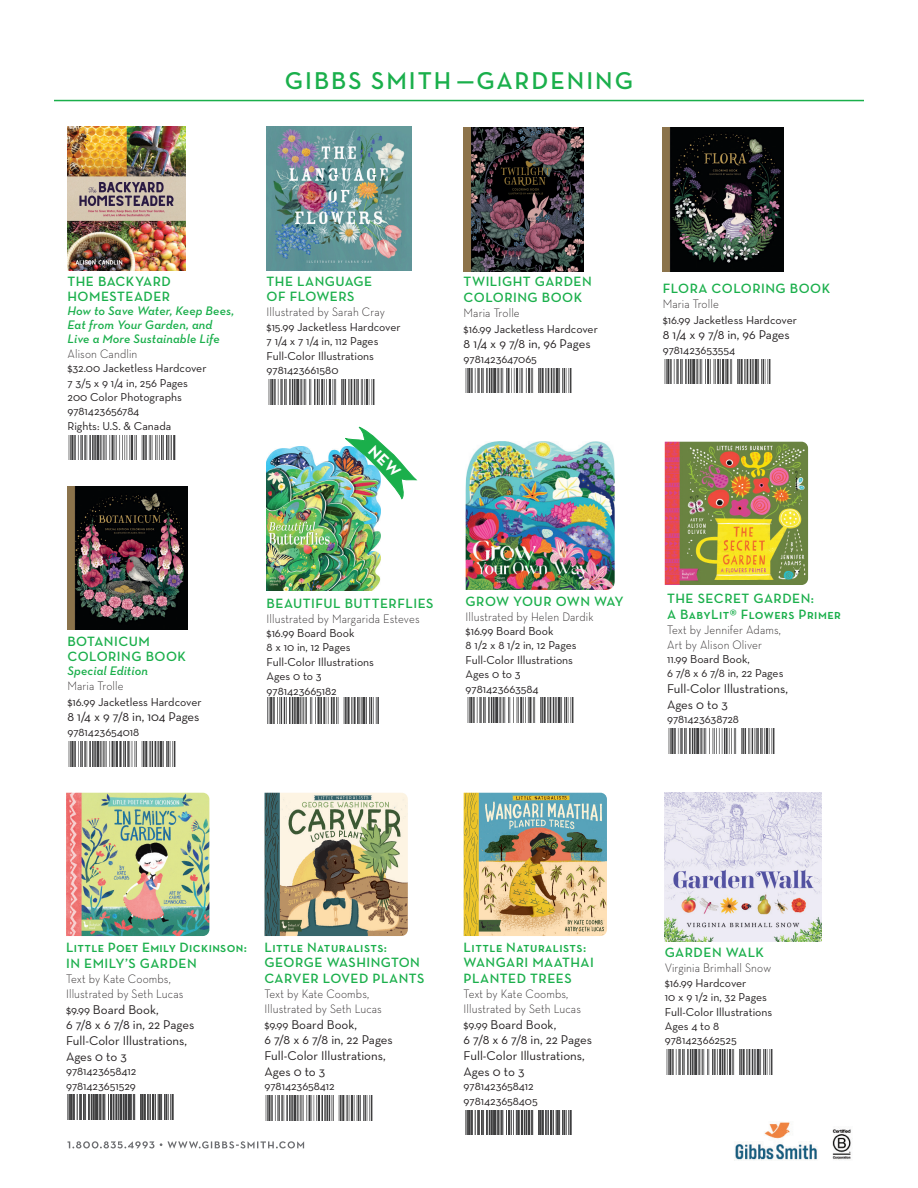
<style>
.page{position:relative;width:918px;height:1188px;background:#fff}
.page>*{position:absolute;margin:0;border:0;box-sizing:border-box;transform-origin:0 0}
.Gift_Series_Title{font:600 24.75px "Neutraface Text";letter-spacing:.08em;color:#1aaf4b}
._09_Backlist_Title{font:600 13.65px/15.6px "Neutraface Text";letter-spacing:.035em;color:#1aaf4b}
._05_Stats{font:12.9px/15.8px "Neutraface Text";color:#231f20}
._10_Back_Subtitle{font:italic 600 12.6px/13.8px "Neutraface Text";letter-spacing:.01em;color:#1aaf4b}
._11_Back_Author{font:300 12.45px/15px "Neutraface Text";letter-spacing:.01em;color:#231f20;scale:.92 1}
._09_Backlist_Title-2{font:300 12.45px "Neutraface Text";letter-spacing:.01em;color:#231f20;scale:.92 1}
._12_Back_Stats{font:11.7px "Neutraface Text";color:#231f20}
._12b_Back_ISBN{font:11.7px "Neutraface Text";color:#231f20}
.s1{font-size:11.7px}
</style>
<div class="page">
<svg style="left:68px;top:1141px;width:236px;height:7px"></svg>
<img style="left:734px;top:1122px;width:117px;height:39px">
<hr style="left:54px;top:100px;width:810px;height:1px;background:#1aaf4b">
<img style="left:668px;top:729px;width:107px;height:25px">
<img style="left:665px;top:442px;width:143px;height:143px">
<img style="left:265px;top:793px;width:143px;height:143px">
<img style="left:265px;top:1096px;width:108px;height:24px">
<img style="left:464px;top:793px;width:143px;height:143px">
<img style="left:465px;top:1110px;width:107px;height:25px">
<img style="left:67px;top:1095px;width:107px;height:25px">
<img style="left:66px;top:793px;width:143px;height:143px">
<img style="left:466px;top:441px;width:149px;height:149px">
<img style="left:467px;top:698px;width:107px;height:25px">
<img style="left:665px;top:793px;width:157px;height:149px">
<img style="left:666px;top:1050px;width:107px;height:25px">
<img style="left:267px;top:127px;width:144px;height:143px">
<img style="left:268px;top:379px;width:107px;height:25px">
<img style="left:464px;top:128px;width:120px;height:143px">
<img style="left:465px;top:368px;width:107px;height:25px">
<img style="left:663px;top:128px;width:120px;height:143px">
<img style="left:664px;top:359px;width:107px;height:25px">
<img style="left:267px;top:446px;width:114px;height:144px">
<img style="left:267px;top:697px;width:112px;height:27px">
<img style="left:68px;top:127px;width:118px;height:143px">
<img style="left:68px;top:435px;width:108px;height:25px">
<img style="left:67px;top:487px;width:121px;height:143px">
<img style="left:68px;top:741px;width:108px;height:25px">
<img style="left:345px;top:427px;width:72px;height:72px">
<p class="Gift_Series_Title" style="left:285px;top:65px;width:350px">GIBBS SMITH —GARDENING</p>
<p class="_09_Backlist_Title" style="left:68px;top:273px;width:105px">THE BACKYARD<br>HOMESTEADER</p>
<p class="_10_Back_Subtitle" style="left:68px;top:304px;width:168px">How to Save Water, Keep Bees,<br>Eat from Your Garden, and<br>Live a More Sustainable Life</p>
<p class="_11_Back_Author" style="left:68px;top:346px;width:78px">Alison Candlin</p>
<p class="_12_Back_Stats" style="left:68px;top:361px;width:141px">$32.00 Jacketless Hardcover</p>
<p class="_12_Back_Stats" style="left:68px;top:375px;width:122px">7 3/5 x 9 1/4 in, 256 Pages</p>
<p class="_12_Back_Stats" style="left:68px;top:390px;width:116px">200 Color Photographs</p>
<p class="_12b_Back_ISBN" style="left:68px;top:404px;width:73px">9781423656784</p>
<p class="_12_Back_Stats" style="left:68px;top:418px;width:105px">Rights: U.S. &amp; Canada</p>
<p class="_09_Backlist_Title" style="left:267px;top:273px;width:107px">THE LANGUAGE<br>OF FLOWERS</p>
<p class="_11_Back_Author" style="left:267px;top:304px;width:130px">Illustrated by Sarah Cray</p>
<p class="_12_Back_Stats" style="left:267px;top:319px;width:136px">$15.99 Jacketless Hardcover</p>
<p class="_12_Back_Stats" style="left:267px;top:334px;width:113px">7 1/4 x 7 1/4 in, 112 Pages</p>
<p class="_12_Back_Stats" style="left:267px;top:348px;width:109px">Full-Color Illustrations</p>
<p class="_12b_Back_ISBN" style="left:267px;top:363px;width:73px">9781423661580</p>
<p class="_09_Backlist_Title" style="left:464px;top:274px;width:130px">TWILIGHT GARDEN<br>COLORING BOOK</p>
<p class="_11_Back_Author" style="left:464px;top:305px;width:63px">Maria Trolle</p>
<p class="_12_Back_Stats" style="left:464px;top:321px;width:136px">$16.99 Jacketless Hardcover</p>
<p class="_05_Stats" style="left:464px;top:336px;width:129px">8 1/4 x 9 7/8 in, 96 Pages</p>
<p class="_12b_Back_ISBN" style="left:464px;top:351px;width:75px">9781423647065</p>
<p class="_09_Backlist_Title" style="left:663px;top:280px;width:169px">FLORA COLORING BOOK</p>
<p class="_11_Back_Author" style="left:663px;top:296px;width:63px">Maria Trolle</p>
<p class="_12_Back_Stats" style="left:663px;top:312px;width:136px">$16.99 Jacketless Hardcover</p>
<p class="_05_Stats" style="left:663px;top:327px;width:129px">8 1/4 x 9 7/8 in, 96 Pages</p>
<p class="_12b_Back_ISBN" style="left:663px;top:342px;width:74px">9781423653554</p>
<p class="_09_Backlist_Title" style="left:67px;top:633px;width:120px">BOTANICUM<br>COLORING BOOK</p>
<p class="_10_Back_Subtitle" style="left:67px;top:664px;width:82px">Special Edition</p>
<p class="_11_Back_Author" style="left:67px;top:678px;width:63px">Maria Trolle</p>
<p class="_12_Back_Stats" style="left:67px;top:694px;width:136px">$16.99 Jacketless Hardcover</p>
<p class="_05_Stats" style="left:67px;top:709px;width:134px">8 1/4 x 9 7/8 in, 104 Pages</p>
<p class="_12b_Back_ISBN" style="left:67px;top:725px;width:73px">9781423654018</p>
<p class="_09_Backlist_Title" style="left:267px;top:595px;width:168px">BEAUTIFUL BUTTERFLIES</p>
<p class="_09_Backlist_Title-2" style="left:267px;top:611px;width:168px">Illustrated by Margarida Esteves</p>
<p class="_12_Back_Stats" style="left:267px;top:626px;width:89px">$16.99 Board Book</p>
<p class="_12_Back_Stats" style="left:267px;top:640px;width:85px">8 x 10 in, 12 Pages</p>
<p class="_12_Back_Stats" style="left:267px;top:655px;width:109px">Full-Color Illustrations</p>
<p class="_12_Back_Stats" style="left:267px;top:669px;width:57px">Ages 0 to 3</p>
<p class="_12b_Back_ISBN" style="left:267px;top:683px;width:72px">9781423665182</p>
<p class="_09_Backlist_Title" style="left:466px;top:593px;width:160px">GROW YOUR OWN WAY</p>
<p class="_11_Back_Author" style="left:466px;top:609px;width:141px">Illustrated by Helen Dardik</p>
<p class="_12_Back_Stats" style="left:466px;top:624px;width:89px">$16.99 Board Book</p>
<p class="_12_Back_Stats" style="left:466px;top:638px;width:112px">8 1/2 x 8 1/2 in, 12 Pages</p>
<p class="_12_Back_Stats" style="left:466px;top:652px;width:109px">Full-Color Illustrations</p>
<p class="_12_Back_Stats" style="left:466px;top:667px;width:57px">Ages 0 to 3</p>
<p class="_12b_Back_ISBN" style="left:466px;top:681px;width:75px">9781423663584</p>
<p class="_09_Backlist_Title" style="left:667px;top:591px;width:176px">THE SECRET GARDEN:<br>A BabyLit® Flowers Primer</p>
<p class="_11_Back_Author" style="left:667px;top:622px;width:125px">Text by Jennifer Adams,<br>Art by Alison Oliver</p>
<p class="_12_Back_Stats" style="left:667px;top:652px;width:84px">11.99 Board Book,</p>
<p class="_12_Back_Stats" style="left:667px;top:666px;width:118px">6 7/8 x 6 7/8 in, 22 Pages</p>
<p class="_05_Stats" style="left:667px;top:681px;width:123px">Full-Color Illustrations,<br>Ages 0 to 3</p>
<p class="_12b_Back_ISBN" style="left:667px;top:712px;width:73px">9781423638728</p>
<p class="_09_Backlist_Title" style="left:66px;top:940px;width:182px">Little Poet Emily Dickinson:<br>IN EMILY’S GARDEN</p>
<p class="_11_Back_Author" style="left:66px;top:971px;width:129px">Text by Kate Coombs,<br>Illustrated by Seth Lucas</p>
<p class="_05_Stats" style="left:66px;top:1001px;width:94px"><span class="s1">$9.99</span> Board Book,</p>
<p class="_05_Stats" style="left:66px;top:1017px;width:130px">6 7/8 x 6 7/8 in, 22 Pages</p>
<p class="_05_Stats" style="left:66px;top:1033px;width:123px">Full-Color Illustrations,</p>
<p class="_05_Stats" style="left:66px;top:1048px;width:62px">Ages 0 to 3</p>
<p class="_12b_Back_ISBN" style="left:66px;top:1064px;width:72px">9781423658412</p>
<p class="_12b_Back_ISBN" style="left:66px;top:1078px;width:71px">9781423651529</p>
<p class="_09_Backlist_Title" style="left:265px;top:939px;width:161px">Little Naturalists:<br>GEORGE WASHINGTON<br>CARVER LOVED PLANTS</p>
<p class="_11_Back_Author" style="left:265px;top:986px;width:129px">Text by Kate Coombs,<br>Illustrated by Seth Lucas</p>
<p class="_05_Stats" style="left:265px;top:1016px;width:94px"><span class="s1">$9.99</span> Board Book,</p>
<p class="_05_Stats" style="left:265px;top:1032px;width:130px">6 7/8 x 6 7/8 in, 22 Pages</p>
<p class="_05_Stats" style="left:265px;top:1048px;width:123px">Full-Color Illustrations,</p>
<p class="_05_Stats" style="left:265px;top:1063px;width:62px">Ages 0 to 3</p>
<p class="_12b_Back_ISBN" style="left:265px;top:1079px;width:72px">9781423658412</p>
<p class="_09_Backlist_Title" style="left:464px;top:939px;width:132px">Little Naturalists:<br>WANGARI MAATHAI<br>PLANTED TREES</p>
<p class="_11_Back_Author" style="left:464px;top:986px;width:129px">Text by Kate Coombs,<br>Illustrated by Seth Lucas</p>
<p class="_05_Stats" style="left:464px;top:1016px;width:94px"><span class="s1">$9.99</span> Board Book,</p>
<p class="_05_Stats" style="left:464px;top:1032px;width:130px">6 7/8 x 6 7/8 in, 22 Pages</p>
<p class="_05_Stats" style="left:464px;top:1048px;width:123px">Full-Color Illustrations,</p>
<p class="_05_Stats" style="left:464px;top:1063px;width:62px">Ages 0 to 3</p>
<p class="_12b_Back_ISBN" style="left:464px;top:1079px;width:72px">9781423658412</p>
<p class="_12b_Back_ISBN" style="left:464px;top:1093px;width:76px">9781423658405</p>
<p class="_09_Backlist_Title" style="left:665px;top:945px;width:101px">GARDEN WALK</p>
<p class="_11_Back_Author" style="left:665px;top:960px;width:117px">Virginia Brimhall Snow</p>
<p class="_12_Back_Stats" style="left:665px;top:975px;width:83px">$16.99 Hardcover</p>
<p class="_12_Back_Stats" style="left:665px;top:990px;width:103px">10 x 9 1/2 in, 32 Pages</p>
<p class="_12_Back_Stats" style="left:665px;top:1004px;width:109px">Full-Color Illustrations</p>
<p class="_12_Back_Stats" style="left:665px;top:1019px;width:56px">Ages 4 to 8</p>
<p class="_12b_Back_ISBN" style="left:665px;top:1033px;width:73px">9781423662525</p>
</div>
